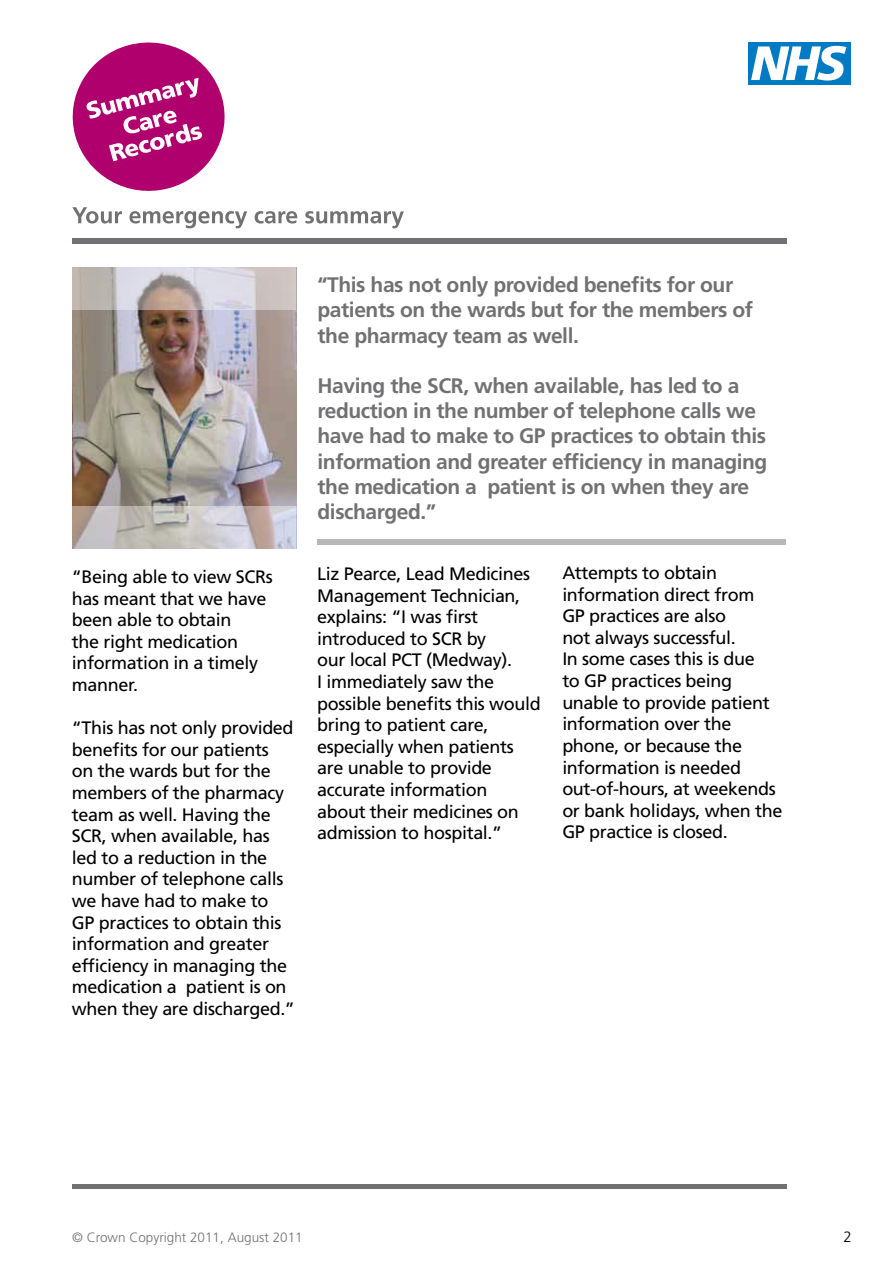
<style>
.page{position:relative;width:893px;height:1263px;background:#fff}
.page>*{position:absolute;margin:0;border:0;box-sizing:border-box;transform-origin:0 0}
.t1{font:700 21px/25.2px "Frutiger LT Std";letter-spacing:-.02em;color:#717073}
.t2{font:18px/21.6px "Frutiger LT Std";letter-spacing:-.02em;color:#000}
.t3{font:300 15px "Frutiger LT Std";color:#000}
.t4{font:300 13.5px "Frutiger LT Std";color:#717073}
</style>
<div class="page">
<svg style="left:72px;top:43px;width:153px;height:148px"></svg>
<svg style="left:72px;top:207px;width:50px;height:17px"></svg>
<svg style="left:129px;top:211px;width:118px;height:17px"></svg>
<svg style="left:255px;top:211px;width:42px;height:13px"></svg>
<svg style="left:305px;top:211px;width:99px;height:17px"></svg>
<div style="left:747px;top:43px;width:103px;height:42px;background:#007ac2"></div>
<svg style="left:751px;top:46px;width:95px;height:35px"></svg>
<div style="left:72px;top:238px;width:714px;height:5px;background:#717073"></div>
<hr style="left:72px;top:1184px;width:714px;height:4px;background:#717073">
<div style="left:317px;top:539px;width:469px;height:6px;background:#b8b7b9"></div>
<img style="left:72px;top:310px;width:224px;height:196px">
<svg style="left:72px;top:506px;width:224px;height:42px"></svg>
<svg style="left:72px;top:268px;width:224px;height:42px"></svg>
<p class="t2" style="left:72px;top:566px;width:202px">“Being able to view SCRs has meant that we have been able to obtain<br>the right medication information in a timely manner.</p>
<p class="t2" style="left:72px;top:717px;width:225px">“This has not only provided benefits for our patients<br>on the wards but for the members of the pharmacy team as well. Having the<br>SCR, when available, has led to a reduction in the number of telephone calls we have had to make to<br>GP practices to obtain this information and greater efficiency in managing the medication a patient is on when they are discharged.”</p>
<p class="t1" style="left:317px;top:272px;width:437px">“This has not only provided benefits for our patients on the wards but for the members of the pharmacy team as well.</p>
<p class="t1" style="left:317px;top:373px;width:451px">Having the SCR, when available, has led to a reduction in the number of telephone calls we have had to make to GP practices to obtain this information and greater efficiency in managing the medication a patient is on when they are discharged.”</p>
<p class="t2" style="left:317px;top:563px;width:225px">Liz Pearce, Lead Medicines<br>Management Technician, explains: “I was first introduced to SCR by<br>our local PCT (Medway).<br>I immediately saw the possible benefits this would bring to patient care, especially when patients are unable to provide accurate information<br>about their medicines on admission to hospital.”</p>
<p class="t2" style="left:562px;top:562px;width:222px">Attempts to obtain information direct from<br>GP practices are also<br>not always successful.<br>In some cases this is due<br>to GP practices being unable to provide patient information over the phone, or because the information is needed out-of-hours, at weekends or bank holidays, when the<br>GP practice is closed.</p>
<p class="t4" style="left:72px;top:1229px;width:232px">© Crown Copyright 2011, August 2011</p>
<p class="t3" style="left:844px;top:1228px;width:10px">2</p>
</div>
